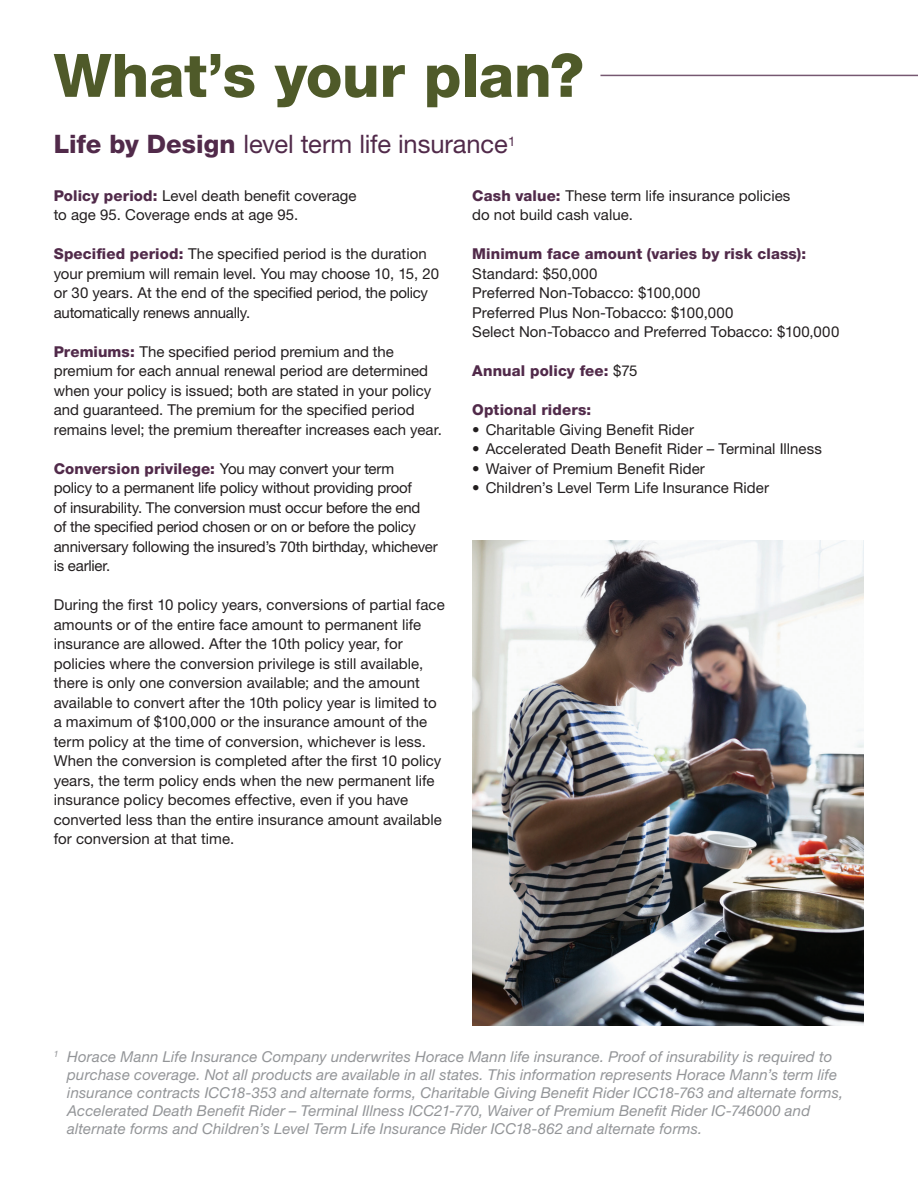
<style>
.page{position:relative;width:918px;height:1188px;background:#fff}
.page>*{position:absolute;margin:0;border:0;box-sizing:border-box;transform-origin:0 0}
.H1___Largest_Header{font:800 60px "Helvetica Neue LT Std";letter-spacing:-.005em;color:#4f5a29}
.H4___Sub-section_Hea{font:25.5px "Helvetica Neue LT Std";letter-spacing:-.005em;color:#512a4a}
.H5___Paragraph_Heade{font:15px/19.5px "Helvetica Neue LT Std";color:#231f20}
.Body_Copy{font:15px/19.5px "Helvetica Neue LT Std";letter-spacing:.005em;color:#231f20}
.Footnote{font:italic 15px/18px "Helvetica Neue LT Std";letter-spacing:.01em;color:#939598}
.H5___Paragraph_Heade-2{font:800 15px "Helvetica Neue LT Std";letter-spacing:.01em;color:#512a4a}
.s1{font-weight:800}
.s2{font-weight:800;color:#512a4a}
.s3{font-weight:400;color:#231f20}
</style>
<div class="page">
<img style="left:472px;top:540px;width:127px;height:486px">
<img style="left:599px;top:74px;width:319px;height:952px">
<p class="H1___Largest_Header" style="left:54px;top:40px;width:532px">What’s your plan?</p>
<p class="H4___Sub-section_Hea" style="left:54px;top:129px;width:463px"><span class="s1">Life by Design</span> level term life insurance<sup>1</sup></p>
<p class="H5___Paragraph_Heade" style="left:54px;top:185px;width:304px"><span class="s2">Policy period:</span> Level death benefit coverage to age 95. Coverage ends at age 95.</p>
<p class="H5___Paragraph_Heade" style="left:54px;top:244px;width:387px"><span class="s2">Specified period:</span> The specified period is the duration your premium will remain level. You may choose 10, 15, 20 or 30 years. At the end of the specified period, the policy automatically renews annually.</p>
<p class="H5___Paragraph_Heade" style="left:54px;top:341px;width:390px"><span class="s2">Premiums:</span> The specified period premium and the premium for each annual renewal period are determined when your policy is issued; both are stated in your policy and guaranteed. The premium for the specified period remains level; the premium thereafter increases each year.</p>
<p class="H5___Paragraph_Heade" style="left:54px;top:458px;width:385px"><span class="s2">Conversion privilege:</span> You may convert your term<br>policy to a permanent life policy without providing proof<br>of insurability. The conversion must occur before the end<br>of the specified period chosen or on or before the policy anniversary following the insured’s 70th birthday, whichever is earlier.</p>
<p class="Body_Copy" style="left:54px;top:595px;width:393px">During the first 10 policy years, conversions of partial face amounts or of the entire face amount to permanent life insurance are allowed. After the 10th policy year, for policies where the conversion privilege is still available, there is only one conversion available; and the amount available to convert after the 10th policy year is limited to a maximum of $100,000 or the insurance amount of the term policy at the time of conversion, whichever is less.<br>When the conversion is completed after the first 10 policy years, the term policy ends when the new permanent life insurance policy becomes effective, even if you have converted less than the entire insurance amount available for conversion at that time.</p>
<p class="H5___Paragraph_Heade" style="left:472px;top:185px;width:320px"><span class="s2">Cash value:</span> These term life insurance policies do not build cash value.</p>
<p class="H5___Paragraph_Heade-2" style="left:472px;top:245px;width:336px">Minimum face amount (varies by risk class):</p>
<p class="Body_Copy" style="left:472px;top:263px;width:127px">Standard: $50,000</p>
<p class="Body_Copy" style="left:472px;top:283px;width:230px">Preferred Non-Tobacco: $100,000</p>
<p class="Body_Copy" style="left:472px;top:302px;width:263px">Preferred Plus Non-Tobacco: $100,000</p>
<p class="Body_Copy" style="left:472px;top:322px;width:369px">Select Non-Tobacco and Preferred Tobacco: $100,000</p>
<p class="H5___Paragraph_Heade-2" style="left:472px;top:362px;width:167px">Annual policy fee: <span class="s3">$75</span></p>
<p class="H5___Paragraph_Heade-2" style="left:472px;top:401px;width:121px">Optional riders:</p>
<p class="H5___Paragraph_Heade" style="left:472px;top:419px;width:223px">• Charitable Giving Benefit Rider</p>
<p class="H5___Paragraph_Heade" style="left:472px;top:439px;width:351px">• Accelerated Death Benefit Rider – Terminal Illness</p>
<p class="H5___Paragraph_Heade" style="left:472px;top:458px;width:234px">• Waiver of Premium Benefit Rider</p>
<p class="H5___Paragraph_Heade" style="left:472px;top:478px;width:298px">• Children’s Level Term Life Insurance Rider</p>
<p class="Footnote" style="left:67px;top:1047px;width:778px;text-indent:-14px"><sup>1</sup> Horace Mann Life Insurance Company underwrites Horace Mann life insurance. Proof of insurability is required to purchase coverage. Not all products are available in all states. This information represents Horace Mann’s term life insurance contracts ICC18-353 and alternate forms, Charitable Giving Benefit Rider ICC18-763 and alternate forms, Accelerated Death Benefit Rider – Terminal Illness ICC21-770, Waiver of Premium Benefit Rider IC-746000 and alternate forms and Children’s Level Term Life Insurance Rider ICC18-862 and alternate forms.</p>
</div>
